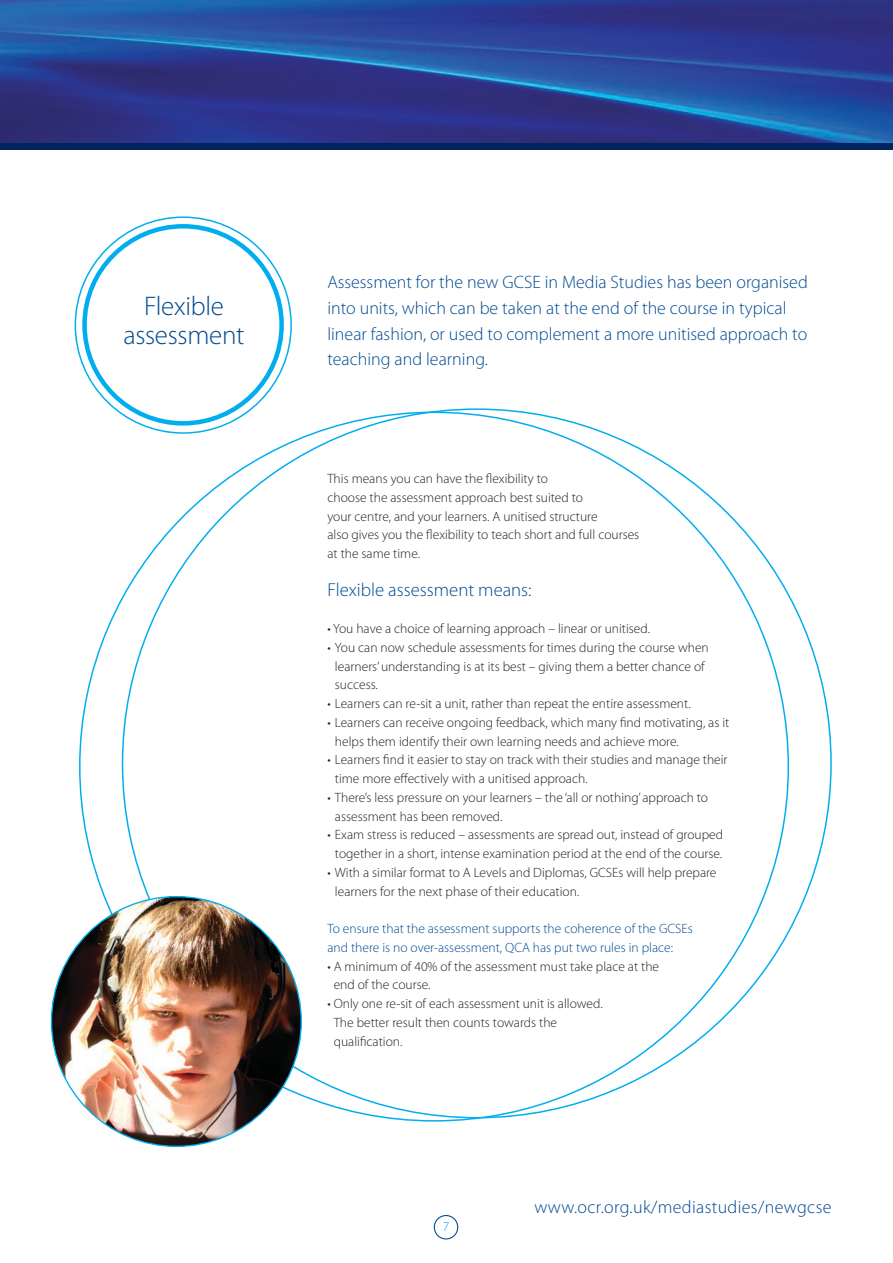
<style>
.page{position:relative;width:893px;height:1263px;background:#fff}
.page>*{position:absolute;margin:0;border:0;box-sizing:border-box;transform-origin:0 0}
.t1{font:300 27px/28.5px "Myriad Pro";letter-spacing:-.01em;color:#004a91;text-align:center}
.t2{font:300 18.75px "Myriad Pro";color:#004a91}
.t3{font:300 18px/25.5px "Myriad Pro";color:#004a91}
.t4{font:300 18px "Myriad Pro";letter-spacing:.02em;color:#004a91}
.t5{font:300 13.5px/18.8px "Myriad Pro";color:#231f20}
.t6{font:300 13.5px/18.8px "Myriad Pro";color:#004a91}
.t7{font:300 13.5px "Myriad Pro";color:#00aeef}
</style>
<div class="page">
<img style="left:51px;top:897px;width:250px;height:249px;border-radius:125px">
<img style="left:0;top:0;width:893px;height:143px">
<div style="left:0;top:143px;width:893px;height:6px;background:#00245e"></div>
<div style="left:82px;top:224px;width:202px;height:202px;border:4px solid #00aeef;border-radius:50%"></div>
<div style="left:434px;top:1215px;width:24px;height:24px;border:1px solid #004a91;border-radius:50%"></div>
<h1 class="t1" style="left:123px;top:292px;width:123px">Flexible assessment</h1>
<h3 class="t3" style="left:327px;top:270px;width:482px">Assessment for the new GCSE in Media Studies has been organised into units, which can be taken at the end of the course in typical linear fashion, or used to complement a more unitised approach to teaching and learning.</h3>
<p class="t5" style="left:327px;top:469px;width:313px">This means you can have the flexibility to<br>choose the assessment approach best suited to<br>your centre, and your learners. A unitised structure<br>also gives you the flexibility to teach short and full courses at the same time.</p>
<h2 class="t2" style="left:327px;top:579px;width:206px">Flexible assessment means:</h2>
<p class="t5" style="left:327px;top:619px;width:324px">• You have a choice of learning approach – linear or unitised.</p>
<p class="t5" style="left:335px;top:638px;width:375px;text-indent:-8px">• You can now schedule assessments for times during the course when learners’ understanding is at its best – giving them a better chance of success.</p>
<p class="t5" style="left:327px;top:694px;width:365px">• Learners can re-sit a unit, rather than repeat the entire assessment.</p>
<p class="t5" style="left:335px;top:713px;width:396px;text-indent:-8px">• Learners can receive ongoing feedback, which many find motivating, as it helps them identify their own learning needs and achieve more.</p>
<p class="t5" style="left:335px;top:751px;width:394px;text-indent:-8px">• Learners find it easier to stay on track with their studies and manage their time more effectively with a unitised approach.</p>
<p class="t5" style="left:335px;top:788px;width:375px;text-indent:-8px">• There’s less pressure on your learners – the ‘all or nothing’ approach to assessment has been removed.</p>
<p class="t5" style="left:327px;top:826px;width:397px;text-align:center">• Exam stress is reduced – assessments are spread out, instead of grouped together in a short, intense examination period at the end of the course.</p>
<p class="t5" style="left:335px;top:863px;width:383px;text-indent:-8px">• With a similar format to A Levels and Diplomas, GCSEs will help prepare learners for the next phase of their education.</p>
<p class="t6" style="left:327px;top:919px;width:367px">To ensure that the assessment supports the coherence of the GCSEs and there is no over-assessment, QCA has put two rules in place:</p>
<p class="t5" style="left:334px;top:957px;width:327px;text-indent:-6px">• A minimum of 40% of the assessment must take place at the end of the course.</p>
<p class="t5" style="left:334px;top:994px;width:270px;text-indent:-6px">• Only one re-sit of each assessment unit is allowed.<br>The better result then counts towards the qualification.</p>
<p class="t7" style="left:443px;top:1219px;width:8px">7</p>
<h3 class="t4" style="left:534px;top:1197px;width:299px">www.ocr.org.uk/mediastudies/newgcse</h3>
</div>
